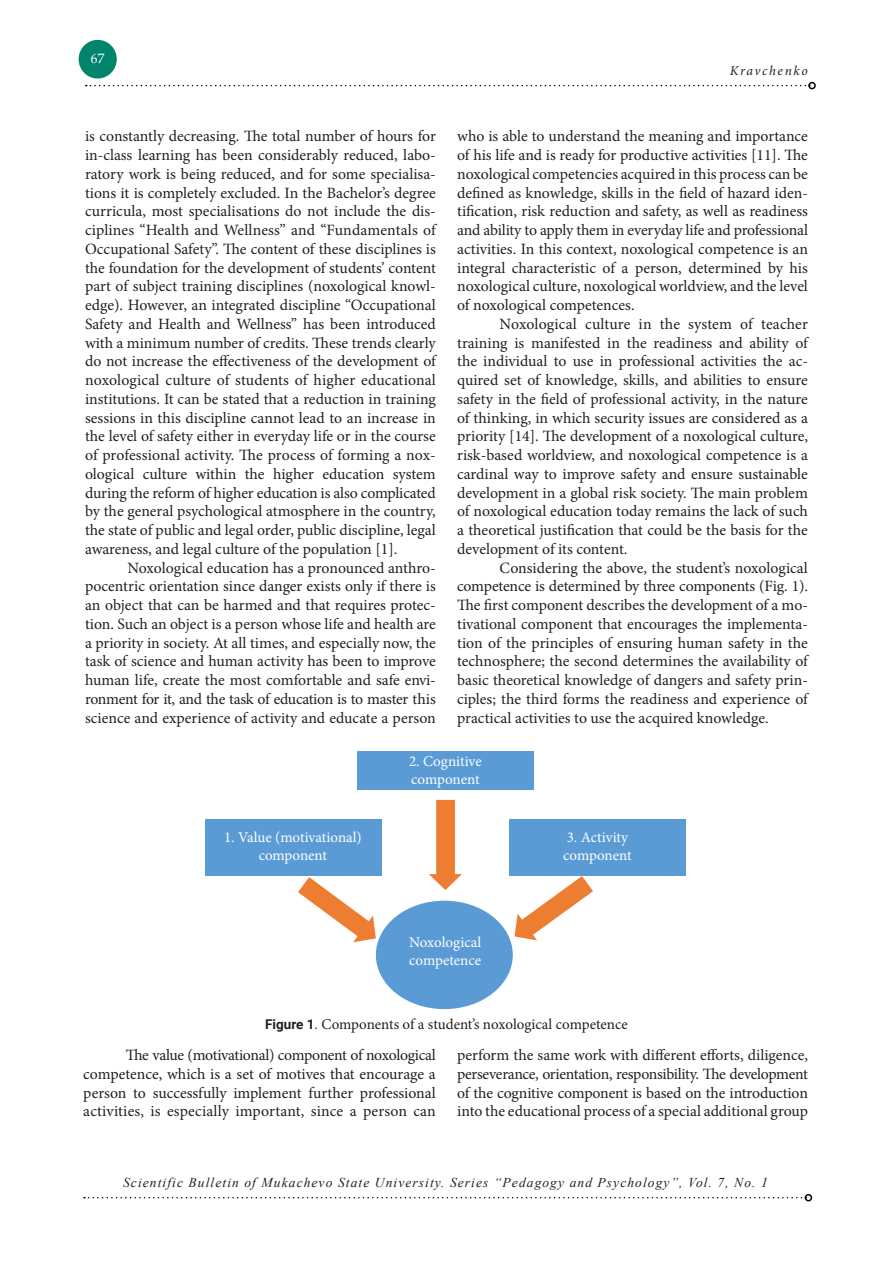
<style>
.page{position:relative;width:893px;height:1263px;background:#fff}
.page>*{position:absolute;margin:0;border:0;box-sizing:border-box;transform-origin:0 0}
.t1{font:15.75px/18.8px "Minion Pro";color:#231f20;text-align:justify}
.t2{font:15px/18px "Minion Pro";letter-spacing:-.005em;color:#fff;text-align:center}
.t3{font:15px "Minion Pro";color:#231f20}
.t4{font:italic 13.5px "Times New Roman";letter-spacing:.08em;color:#231f20}
.t5{font:italic 13.5px "Minion Pro";letter-spacing:.12em;color:#231f20}
.t6{font:13.5px "Book Antiqua";color:#fff}
.s1{font-family:"Roboto";font-weight:700;font-size:13.5px}
.s2{font-family:"Roboto";font-size:13.5px}
</style>
<div class="page">
<div style="left:79px;top:40px;width:38px;height:39px;background:#00846c;border-radius:50%"></div>
<svg style="left:86px;top:85px;width:721px;height:1px"></svg>
<div style="left:808px;top:82px;width:8px;height:7px;border:2px solid #000709;border-radius:50%"></div>
<svg style="left:84px;top:1197px;width:721px;height:1px"></svg>
<div style="left:805px;top:1194px;width:7px;height:7px;border:2px solid #000709;border-radius:50%"></div>
<div style="left:509px;top:819px;width:177px;height:56px;background:#5b9bd5"></div>
<div style="left:205px;top:819px;width:177px;height:56px;background:#5b9bd5"></div>
<div style="left:376px;top:901px;width:137px;height:108px;background:#5b9bd5;border-radius:50%"></div>
<div style="left:357px;top:751px;width:177px;height:39px;background:#5b9bd5"></div>
<svg style="left:429px;top:800px;width:33px;height:90px"></svg>
<svg style="left:298px;top:877px;width:78px;height:65px"></svg>
<svg style="left:514px;top:876px;width:79px;height:64px"></svg>
<p class="t6" style="left:91px;top:49px;width:15px">67</p>
<p class="t5" style="left:730px;top:61px;width:80px">Kravchenko</p>
<p class="t1" style="left:85px;top:127px;width:352px">is constantly decreasing. The total number of hours for in-class learning has been considerably reduced, labo&shy;ratory work is being reduced, and for some specialisa&shy;tions it is completely excluded. In the Bachelor’s degree curricula, most specialisations do not include the dis&shy;ciplines “Health and Wellness” and “Fundamentals of Occupational Safety”. The content of these disciplines is the foundation for the development of students’ content part of subject training disciplines (noxological knowl&shy;edge). However, an integrated discipline “Occupational Safety and Health and Wellness” has been introduced with a minimum number of credits. These trends clearly do not increase the effectiveness of the development of noxological culture of students of higher educational institutions. It can be stated that a reduction in training sessions in this discipline cannot lead to an increase in the level of safety either in everyday life or in the course of professional activity. The process of forming a nox&shy;ological culture within the higher education system during the reform of higher education is also complicated by the general psychological atmosphere in the country, the state of public and legal order, public discipline, legal awareness, and legal culture of the population [1].</p>
<p class="t1" style="left:85px;top:558px;width:352px;text-indent:43px">Noxological education has a pronounced anthro&shy;pocentric orientation since danger exists only if there is an object that can be harmed and that requires protec&shy;tion. Such an object is a person whose life and health are a priority in society. At all times, and especially now, the task of science and human activity has been to improve human life, create the most comfortable and safe envi&shy;ronment for it, and the task of education is to master this science and experience of activity and educate a person</p>
<p class="t1" style="left:457px;top:127px;width:352px">who is able to understand the meaning and importance of his life and is ready for productive activities [11]. The noxological competencies acquired in this process can be defined as knowledge, skills in the field of hazard iden&shy;tification, risk reduction and safety, as well as readiness and ability to apply them in everyday life and professional activities. In this context, noxological competence is an integral characteristic of a person, determined by his noxological culture, noxological worldview, and the level of noxological competences.</p>
<p class="t1" style="left:457px;top:314px;width:352px;text-indent:43px">Noxological culture in the system of teacher training is manifested in the readiness and ability of the individual to use in professional activities the ac&shy;quired set of knowledge, skills, and abilities to ensure safety in the field of professional activity, in the nature of thinking, in which security issues are considered as a priority [14]. The development of a noxological culture, risk-based worldview, and noxological competence is a cardinal way to improve safety and ensure sustainable development in a global risk society. The main problem of noxological education today remains the lack of such a theoretical justification that could be the basis for the development of its content.</p>
<p class="t1" style="left:457px;top:558px;width:352px;text-indent:43px">Considering the above, the student’s noxological competence is determined by three components (Fig. 1).<br>The first component describes the development of a mo&shy;tivational component that encourages the implementa&shy;tion of the principles of ensuring human safety in the technosphere; the second determines the availability of basic theoretical knowledge of dangers and safety prin&shy;ciples; the third forms the readiness and experience of practical activities to use the acquired knowledge.</p>
<p class="t2" style="left:409px;top:752px;width:74px">2. Cognitive</p>
<p class="t2" style="left:411px;top:770px;width:70px">component</p>
<p class="t2" style="left:224px;top:829px;width:139px">1. Value (motivational) component</p>
<p class="t2" style="left:567px;top:829px;width:63px">3. Activity</p>
<p class="t2" style="left:563px;top:847px;width:70px">component</p>
<p class="t2" style="left:409px;top:933px;width:74px;text-align:left">Noxological competence</p>
<p class="t3" style="left:265px;top:1014px;width:364px"><span class="s1">Figure 1</span><span class="s2">.</span> Components of a student’s noxological competence</p>
<p class="t1" style="left:83px;top:1046px;width:354px;text-indent:43px">The value (motivational) component of noxological competence, which is a set of motives that encourage a person to successfully implement further professional activities, is especially important, since a person can</p>
<p class="t1" style="left:457px;top:1046px;width:352px">perform the same work with different efforts, diligence, perseverance, orientation, responsibility. The development of the cognitive component is based on the introduction into the educational process of a special additional group</p>
<p class="t4" style="left:123px;top:1173px;width:646px">Scientific Bulletin of Mukachevo State University. Series “Pedagogy and Psychology”, Vol. 7, No. 1</p>
</div>
